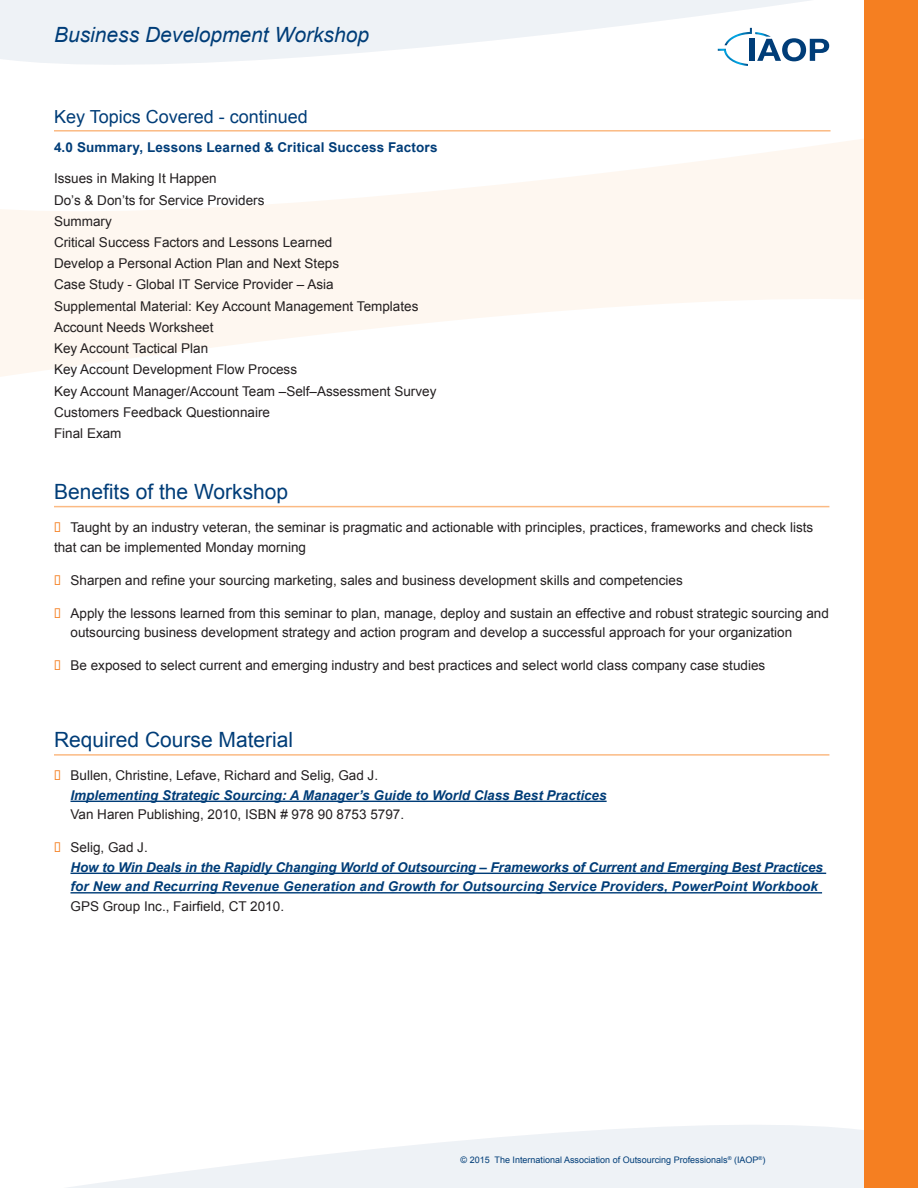
<style>
.page{position:relative;width:918px;height:1188px;background:#fff}
.page>*{position:absolute;margin:0;border:0;box-sizing:border-box;transform-origin:0 0}
.Subhead_061914{font:21px "Arial";color:#003d78}
.Eyebrow_061914{font:italic 21px "Arial";color:#003d78}
.Subhead_061914-2{font:18px "Arial";color:#003d78}
.Copy_061914{font:13.5px/19.5px "Arial";color:#231f20}
.Copy_061914-2{font:italic 700 13.5px/19.5px "Arial";color:#003d78}
.Copy_061914-3{font:700 13.5px "Arial";letter-spacing:.015em;color:#003d78}
.t1{font:9px "Arial";color:#003d78}
.s1{color:#f57f21}
.s2{font-weight:700;font-style:italic;color:#003d78}
.s3{font-weight:400;font-style:normal;color:#231f20}
</style>
<div class="page">
<svg style="left:67px;top:1125px;width:797px;height:63px;fill:#eef2f6"></svg>
<div style="left:0;top:137px;width:918px;height:264px;background:#fef7f0"></div>
<svg style="left:0;top:137px;width:864px;height:74px;fill:#fff"></svg>
<svg style="left:0;top:299px;width:864px;height:102px;fill:#fff"></svg>
<svg style="left:0;top:0;width:830px;height:65px;fill:#eef2f6"></svg>
<div style="left:864px;top:0;width:54px;height:1188px;background:#f57f21"></div>
<hr style="left:54px;top:130px;width:777px;height:2px;background:#fbba84">
<hr style="left:54px;top:506px;width:775px;height:1px;background:#fbba84">
<hr style="left:54px;top:754px;width:775px;height:2px;background:#fbba84">
<hr style="left:70px;top:801px;width:537px;height:1px;background:#003d78">
<hr style="left:70px;top:873px;width:756px;height:1px;background:#003d78">
<hr style="left:70px;top:892px;width:752px;height:2px;background:#003d78">
<p class="Eyebrow_061914" style="left:54px;top:21px;width:317px">Business Development Workshop</p>
<p class="Subhead_061914-2" style="left:54px;top:105px;width:255px">Key Topics Covered - continued</p>
<p class="Copy_061914-3" style="left:54px;top:138px;width:385px">4.0 Summary, Lessons Learned &amp; Critical Success Factors</p>
<p class="Copy_061914" style="left:54px;top:169px;width:164px">Issues in Making It Happen</p>
<p class="Copy_061914" style="left:54px;top:190px;width:212px">Do’s &amp; Don’ts for Service Providers</p>
<p class="Copy_061914" style="left:54px;top:211px;width:59px">Summary</p>
<p class="Copy_061914" style="left:54px;top:233px;width:280px">Critical Success Factors and Lessons Learned</p>
<p class="Copy_061914" style="left:54px;top:254px;width:287px">Develop a Personal Action Plan and Next Steps</p>
<p class="Copy_061914" style="left:54px;top:275px;width:281px">Case Study - Global IT Service Provider – Asia</p>
<p class="Copy_061914" style="left:54px;top:296px;width:366px">Supplemental Material: Key Account Management Templates</p>
<p class="Copy_061914" style="left:54px;top:318px;width:161px">Account Needs Worksheet</p>
<p class="Copy_061914" style="left:54px;top:339px;width:156px">Key Account Tactical Plan</p>
<p class="Copy_061914" style="left:54px;top:360px;width:245px">Key Account Development Flow Process</p>
<p class="Copy_061914" style="left:54px;top:381px;width:384px">Key Account Manager/Account Team –Self–Assessment Survey</p>
<p class="Copy_061914" style="left:54px;top:403px;width:218px">Customers Feedback Questionnaire</p>
<p class="Copy_061914" style="left:54px;top:424px;width:69px">Final Exam</p>
<p class="Subhead_061914" style="left:54px;top:478px;width:236px">Benefits of the Workshop</p>
<p class="Copy_061914" style="left:54px;top:518px;width:761px"><span class="s1">✦</span> Taught by an industry veteran, the seminar is pragmatic and actionable with principles, practices, frameworks and check lists that can be implemented Monday morning</p>
<p class="Copy_061914" style="left:54px;top:570px;width:630px"><span class="s1">✦</span> Sharpen and refine your sourcing marketing, sales and business development skills and competencies</p>
<p class="Copy_061914" style="left:70px;top:603px;width:760px;text-indent:-16px"><span class="s1">✦</span> Apply the lessons learned from this seminar to plan, manage, deploy and sustain an effective and robust strategic sourcing and outsourcing business development strategy and action program and develop a successful approach for your organization</p>
<p class="Copy_061914" style="left:54px;top:656px;width:713px"><span class="s1">✦</span> Be exposed to select current and emerging industry and best practices and select world class company case studies</p>
<p class="Subhead_061914" style="left:54px;top:726px;width:241px">Required Course Material</p>
<p class="Copy_061914" style="left:70px;top:766px;width:538px;text-indent:-16px"><span class="s1">✦</span> Bullen, Christine, Lefave, Richard and Selig, Gad J.<br><span class="s2">Implementing Strategic Sourcing: A Manager’s Guide to World Class Best Practices<br></span>Van Haren Publishing, 2010, ISBN # 978 90 8753 5797.</p>
<p class="Copy_061914-2" style="left:70px;top:838px;width:754px;text-indent:-16px"><span class="s1">✦</span> <span class="s3">Selig, Gad J.<br></span>How to Win Deals in the Rapidly Changing World of Outsourcing – Frameworks of Current and Emerging Best Practices for New and Recurring Revenue Generation and Growth for Outsourcing Service Providers, PowerPoint Workbook <span class="s3">GPS Group Inc., Fairfield, CT 2010.</span></p>
<p class="t1" style="left:461px;top:1154px;width:306px">© 2015 The International Association of Outsourcing Professionals<sup>®</sup> (IAOP<sup>®</sup>)</p>
</div>
